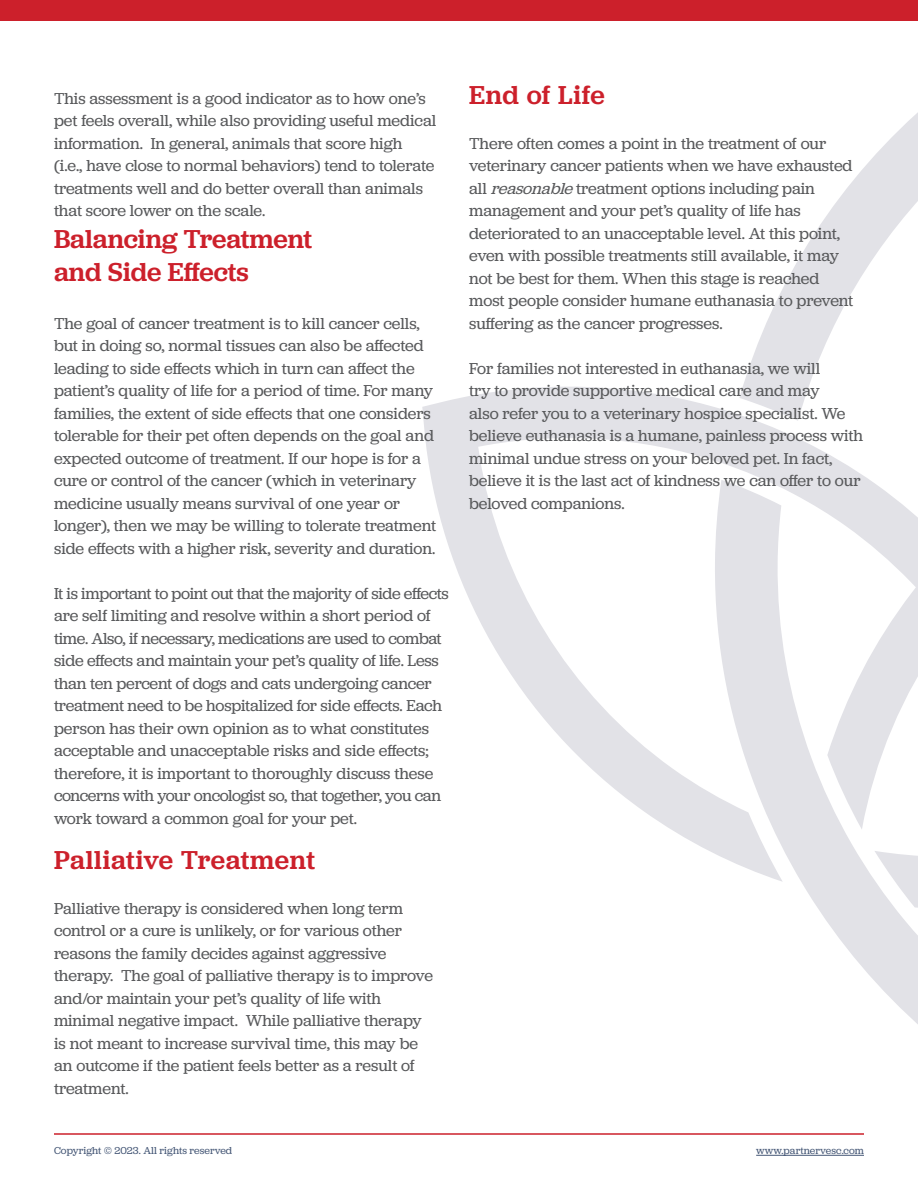
<style>
.page{position:relative;width:918px;height:1188px;background:#fff}
.page>*{position:absolute;margin:0;border:0;box-sizing:border-box;transform-origin:0 0}
.t1{font:500 27px/32.4px "Jubilat";color:#cc202b}
.t2{font:500 27px "Jubilat";letter-spacing:.02em;color:#cc202b}
.t3{font:16.5px/22.5px "Jubilat";letter-spacing:-.005em;color:#58595b}
.t4{font:10.5px "Jubilat";letter-spacing:.01em;color:#455776}
.s1{font-style:italic}
</style>
<div class="page">
<div style="left:0;top:0;width:918px;height:20px;background:#cc202b"></div>
<hr style="left:54px;top:1133px;width:810px;height:2px;background:#cc202b">
<svg style="left:819px;top:909px;width:99px;height:115px;fill:#e2e2e7"></svg>
<svg style="left:422px;top:386px;width:496px;height:523px"></svg>
<svg style="left:739px;top:112px;width:179px;height:703px"></svg>
<hr style="left:756px;top:1155px;width:108px;height:1px;background:#455776">
<p class="t3" style="left:54px;top:86px;width:384px">This assessment is a good indicator as to how one’s pet feels overall, while also providing useful medical information. In general, animals that score high<br>(i.e., have close to normal behaviors) tend to tolerate treatments well and do better overall than animals that score lower on the scale.</p>
<h1 class="t1" style="left:54px;top:222px;width:260px">Balancing Treatment and Side Effects</h1>
<p class="t3" style="left:54px;top:311px;width:384px">The goal of cancer treatment is to kill cancer cells, but in doing so, normal tissues can also be affected leading to side effects which in turn can affect the patient’s quality of life for a period of time. For many families, the extent of side effects that one considers tolerable for their pet often depends on the goal and expected outcome of treatment. If our hope is for a cure or control of the cancer (which in veterinary medicine usually means survival of one year or longer), then we may be willing to tolerate treatment side effects with a higher risk, severity and duration.</p>
<p class="t3" style="left:54px;top:581px;width:396px">It is important to point out that the majority of side effects are self limiting and resolve within a short period of time. Also, if necessary, medications are used to combat side effects and maintain your pet’s quality of life. Less than ten percent of dogs and cats undergoing cancer treatment need to be hospitalized for side effects. Each person has their own opinion as to what constitutes acceptable and unacceptable risks and side effects; therefore, it is important to thoroughly discuss these concerns with your oncologist so, that together, you can work toward a common goal for your pet.</p>
<h1 class="t2" style="left:54px;top:842px;width:263px">Palliative Treatment</h1>
<p class="t3" style="left:54px;top:896px;width:380px">Palliative therapy is considered when long term control or a cure is unlikely, or for various other reasons the family decides against aggressive therapy. The goal of palliative therapy is to improve and/or maintain your pet’s quality of life with minimal negative impact. While palliative therapy is not meant to increase survival time, this may be an outcome if the patient feels better as a result of treatment.</p>
<h1 class="t1" style="left:469px;top:77px;width:137px">End of Life</h1>
<p class="t3" style="left:469px;top:131px;width:386px">There often comes a point in the treatment of our veterinary cancer patients when we have exhausted all <span class="s1">reasonable</span>treatment options including pain management and your pet’s quality of life has deteriorated to an unacceptable level. At this point, even with possible treatments still available, it may not be best for them. When this stage is reached most people consider humane euthanasia to prevent suffering as the cancer progresses.</p>
<p class="t3" style="left:469px;top:356px;width:395px">For families not interested in euthanasia, we will<br>try to provide supportive medical care and may<br>also refer you to a veterinary hospice specialist. We believe euthanasia is a humane, painless process with minimal undue stress on your beloved pet. In fact, believe it is the last act of kindness we can offer to our beloved companions.</p>
<p class="t4" style="left:54px;top:1144px;width:180px">Copyright © 2023. All rights reserved</p>
<p class="t4" style="left:756px;top:1144px;width:109px">www.partnervesc.com</p>
</div>
